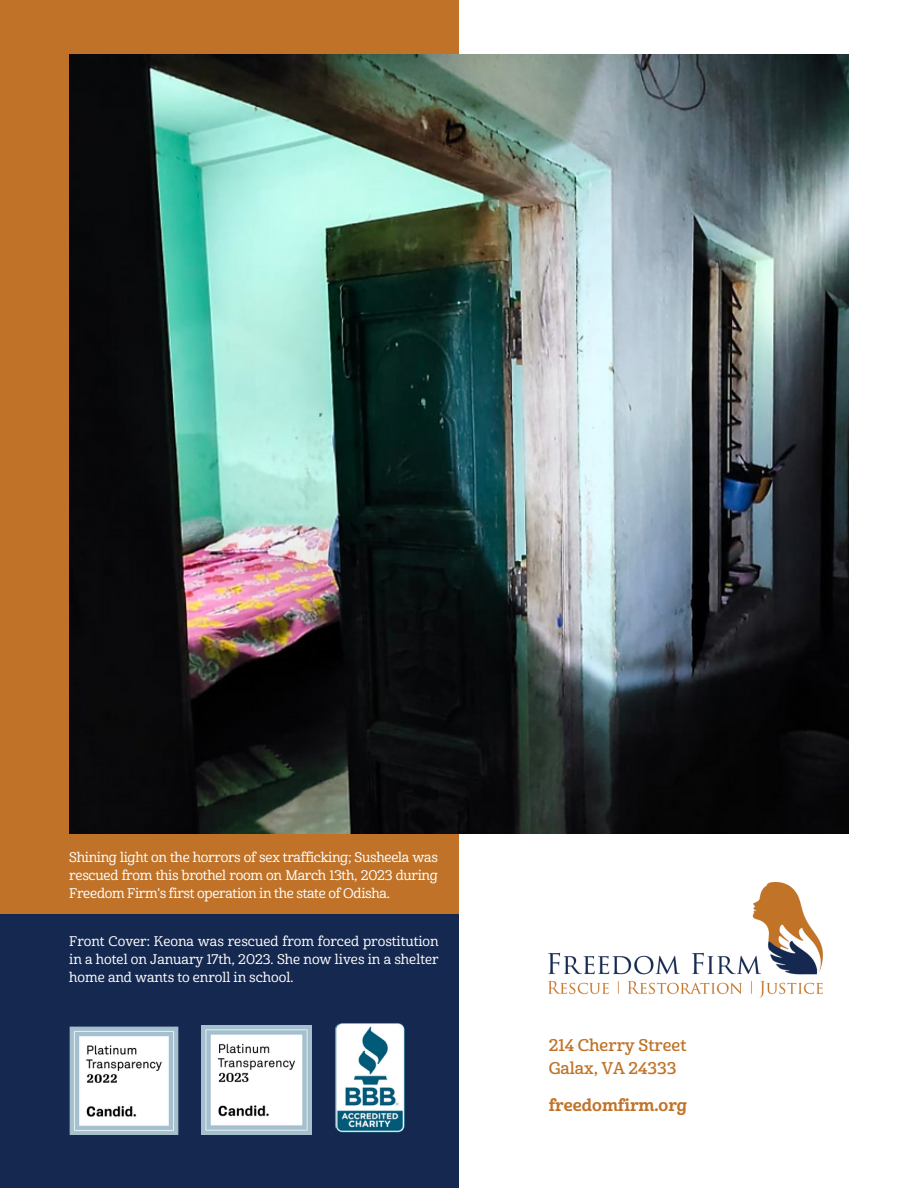
<style>
.page{position:relative;width:918px;height:1188px;background:#fff}
.page>*{position:absolute;margin:0;border:0;box-sizing:border-box;transform-origin:0 0}
.t1{font:16.5px/22.5px "Cabrito Nor Dem";color:#c07328}
.t2{font:16.5px "Cabrito Nor Bol";color:#c07328}
.t3{font:13.5px/18px "Cabrito Nor Med";letter-spacing:-.01em;color:#fff;text-align:justify}
</style>
<div class="page">
<div style="left:0;top:0;width:459px;height:1188px;background:#c07328"></div>
<img style="left:548px;top:882px;width:275px;height:115px">
<div style="left:0;top:914px;width:459px;height:274px;background:#152950"></div>
<img style="left:335px;top:1024px;width:70px;height:109px">
<img style="left:69px;top:1026px;width:110px;height:109px">
<img style="left:202px;top:1025px;width:109px;height:110px">
<img style="left:69px;top:54px;width:780px;height:780px">
<p class="t3" style="left:69px;top:848px;width:370px">Shining light on the horrors of sex trafficking; Susheela was rescued from this brothel room on March 13th, 2023 during Freedom Firm's first operation in the state of Odisha.</p>
<p class="t3" style="left:69px;top:932px;width:371px">Front Cover: Keona was rescued from forced prostitution in a hotel on January 17th, 2023. She now lives in a shelter home and wants to enroll in school.</p>
<p class="t1" style="left:549px;top:1034px;width:139px">214 Cherry Street<br>Galax, VA 24333</p>
<p class="t2" style="left:549px;top:1095px;width:140px">freedomfirm.org</p>
</div>
